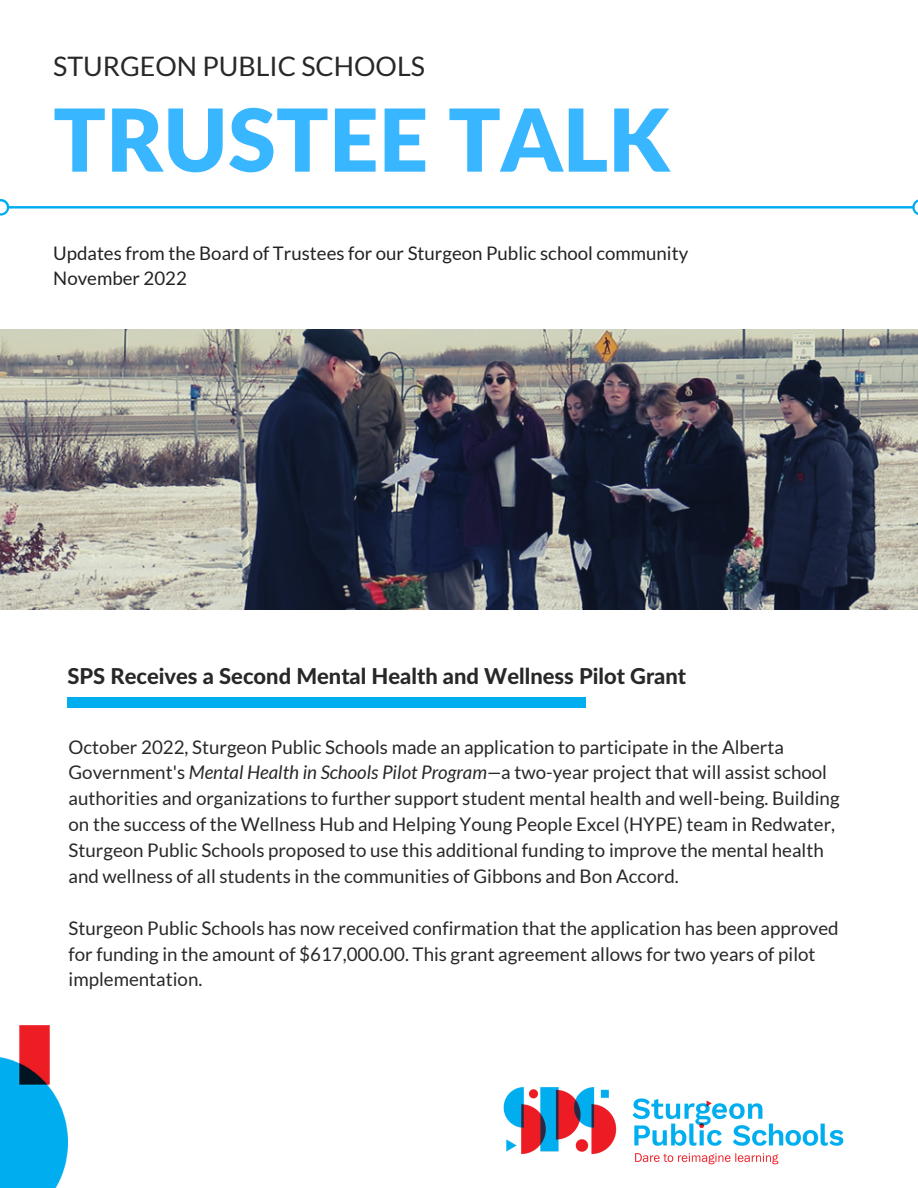
<style>
.page{position:relative;width:918px;height:1188px;background:#fff}
.page>*{position:absolute;margin:0;border:0;box-sizing:border-box;transform-origin:0 0}
.t1{font:900 86.7px "Lato Latin";color:#38b6ff}
.t2{font:26.85px "Lato";color:#282828}
.t3{font:800 21.9px "Lato Latin";color:#282828}
.t4{font:18.75px/25.8px "Lato";color:#282828}
.t5{font:18.6px/25.3px "Lato";color:#222}
.s1{font-style:italic}
</style>
<div class="page">
<svg style="left:0;top:199px;width:918px;height:17px"></svg>
<img style="left:0;top:329px;width:918px;height:281px">
<div style="left:68px;top:698px;width:518px;height:10px;background:#00aeef"></div>
<img style="left:0;top:1026px;width:68px;height:162px">
<img style="left:503px;top:1087px;width:341px;height:78px">
<h2 class="t2" style="left:53px;top:50px;width:373px">STURGEON PUBLIC SCHOOLS</h2>
<h1 class="t1" style="left:53px;top:102px;width:618px">TRUSTEE TALK</h1>
<p class="t5" style="left:53px;top:240px;width:637px">Updates from the Board of Trustees for our Sturgeon Public school community<br>November 2022</p>
<p class="t3" style="left:67px;top:666px;width:620px">SPS Receives a Second Mental Health and Wellness Pilot Grant</p>
<p class="t4" style="left:69px;top:733px;width:773px">October 2022, Sturgeon Public Schools made an application to participate in the Alberta Government's <span class="s1">Mental Health in Schools Pilot Program—</span>a two-year project that will assist school authorities and organizations to further support student mental health and well-being. Building on the success of the Wellness Hub and Helping Young People Excel (HYPE) team in Redwater, Sturgeon Public Schools proposed to use this additional funding to improve the mental health and wellness of all students in the communities of Gibbons and Bon Accord.</p>
<p class="t4" style="left:69px;top:915px;width:772px">Sturgeon Public Schools has now received confirmation that the application has been approved for funding in the amount of $617,000.00. This grant agreement allows for two years of pilot implementation.</p>
</div>
